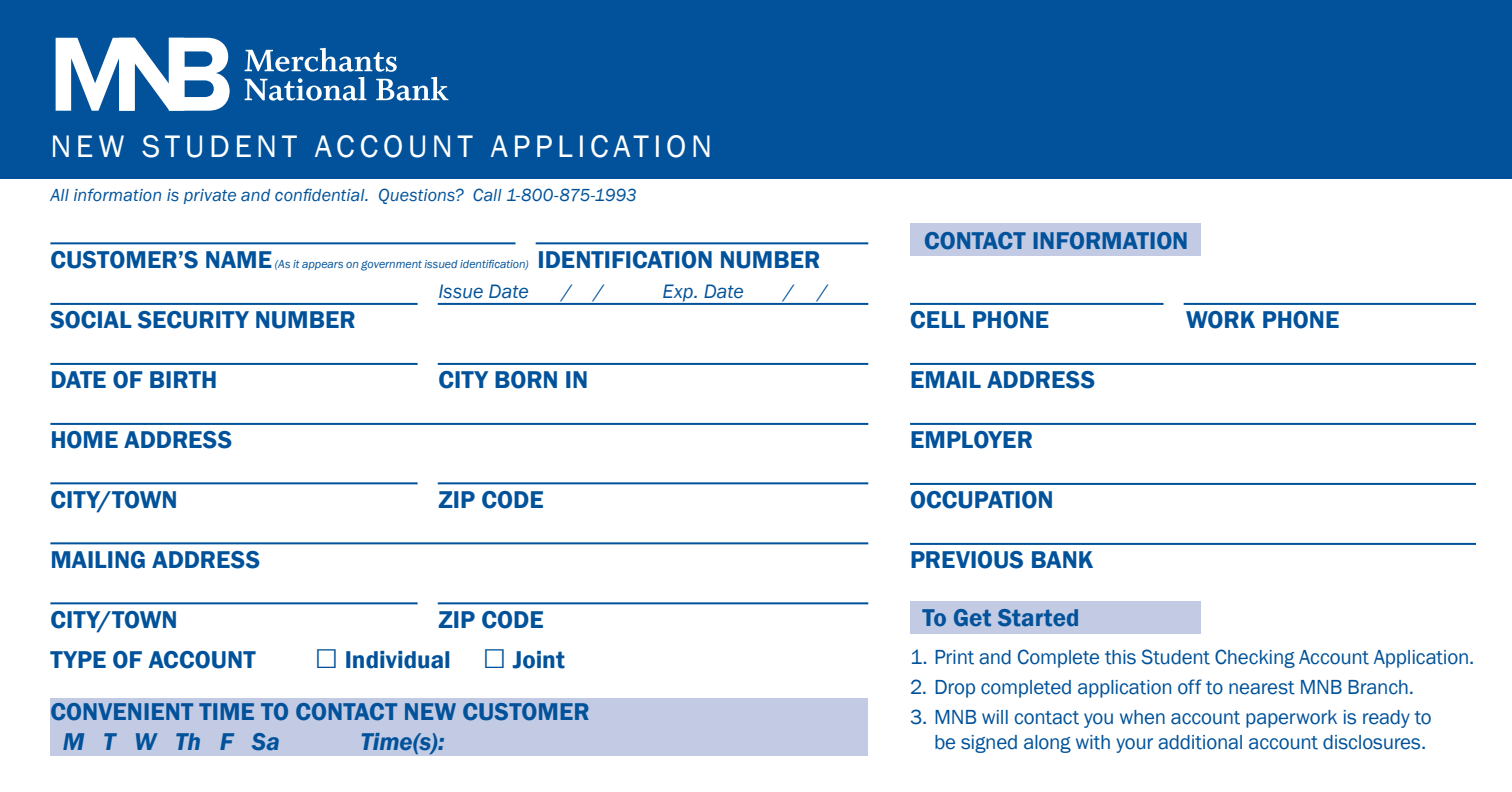
<style>
.page{position:relative;width:1512px;height:792px;background:#fff}
.page>*{position:absolute;margin:0;border:0;box-sizing:border-box;transform-origin:0 0}
.t1{font:32px "Franklin Gothic";letter-spacing:.145em;color:#fff}
.t2{font:600 25px "Franklin Gothic";color:#01529a}
.t3{font:italic 600 25px "Franklin Gothic";letter-spacing:.005em;color:#01529a}
.t4{font:21px "Franklin Gothic";letter-spacing:-.01em;color:#01529a}
.t5{font:italic 20px "Franklin Gothic";letter-spacing:.005em;color:#01529a}
.t6{font:italic 18px "Franklin Gothic";letter-spacing:.005em;color:#01529a}
.t7{font:italic 12px "Franklin Gothic";color:#01529a}
.s1{font-weight:600;font-style:normal;font-size:25px}
.s2{font-size:40px}
</style>
<div class="page">
<div style="left:0;top:0;width:1512px;height:179px;background:#01529a"></div>
<hr style="left:50px;top:242px;width:466px;height:2px;background:#01529a">
<hr style="left:536px;top:242px;width:332px;height:2px;background:#01529a">
<hr style="left:50px;top:303px;width:368px;height:2px;background:#01529a">
<hr style="left:438px;top:303px;width:430px;height:2px;background:#01529a">
<hr style="left:50px;top:363px;width:368px;height:2px;background:#01529a">
<hr style="left:438px;top:363px;width:430px;height:2px;background:#01529a">
<hr style="left:50px;top:423px;width:818px;height:2px;background:#01529a">
<hr style="left:50px;top:482px;width:368px;height:2px;background:#01529a">
<hr style="left:438px;top:482px;width:430px;height:2px;background:#01529a">
<hr style="left:50px;top:542px;width:818px;height:2px;background:#01529a">
<hr style="left:50px;top:602px;width:368px;height:2px;background:#01529a">
<hr style="left:438px;top:602px;width:430px;height:2px;background:#01529a">
<div style="left:50px;top:698px;width:818px;height:58px;background:#c3cbe4"></div>
<hr style="left:910px;top:303px;width:254px;height:2px;background:#01529a">
<hr style="left:1184px;top:303px;width:292px;height:2px;background:#01529a">
<hr style="left:910px;top:363px;width:566px;height:2px;background:#01529a">
<hr style="left:910px;top:423px;width:566px;height:2px;background:#01529a">
<hr style="left:910px;top:483px;width:566px;height:2px;background:#01529a">
<hr style="left:910px;top:543px;width:566px;height:2px;background:#01529a">
<div style="left:910px;top:223px;width:291px;height:32px;background:#c3cbe4"></div>
<div style="left:910px;top:601px;width:291px;height:32px;background:#c3cbe4"></div>
<svg style="left:56px;top:38px;width:174px;height:73px"></svg>
<svg style="left:245px;top:48px;width:203px;height:53px"></svg>
<p class="t1" style="left:50px;top:127px;width:663px">NEW STUDENT ACCOUNT APPLICATION</p>
<p class="t6" style="left:50px;top:184px;width:588px">All information is private and confidential. Questions? Call 1-800-875-1993</p>
<p class="t7" style="left:50px;top:256px;width:772px"><span class="s1">CUSTOMER’S NAME</span> (As it appears on government issued identification) <span class="s1">IDENTIFICATION NUMBER</span></p>
<p class="t5" style="left:438px;top:278px;width:92px">Issue Date</p>
<p class="t5" style="left:562px;top:278px;width:43px">/ /</p>
<p class="t5" style="left:662px;top:278px;width:83px">Exp. Date</p>
<p class="t5" style="left:784px;top:278px;width:45px">/ /</p>
<p class="t2" style="left:50px;top:304px;width:307px">SOCIAL SECURITY NUMBER</p>
<p class="t2" style="left:50px;top:364px;width:169px">DATE OF BIRTH</p>
<p class="t2" style="left:438px;top:364px;width:151px">CITY BORN IN</p>
<p class="t2" style="left:50px;top:424px;width:184px">HOME ADDRESS</p>
<p class="t2" style="left:50px;top:484px;width:129px">CITY/TOWN</p>
<p class="t2" style="left:438px;top:484px;width:107px">ZIP CODE</p>
<p class="t2" style="left:50px;top:544px;width:211px">MAILING ADDRESS</p>
<p class="t2" style="left:50px;top:604px;width:129px">CITY/TOWN</p>
<p class="t2" style="left:438px;top:604px;width:107px">ZIP CODE</p>
<p class="t2" style="left:50px;top:644px;width:207px">TYPE OF ACCOUNT</p>
<p class="t2" style="left:314px;top:644px;width:252px"><span class="s2">□</span> Individual <span class="s2">□</span> Joint</p>
<p class="t2" style="left:50px;top:696px;width:541px">CONVENIENT TIME TO CONTACT NEW CUSTOMER</p>
<p class="t3" style="left:63px;top:725px;width:218px">M T W Th F Sa</p>
<p class="t3" style="left:360px;top:725px;width:86px">Time(s):</p>
<p class="t2" style="left:924px;top:226px;width:266px">CONTACT INFORMATION</p>
<p class="t2" style="left:910px;top:304px;width:141px">CELL PHONE</p>
<p class="t2" style="left:1186px;top:304px;width:155px">WORK PHONE</p>
<p class="t2" style="left:910px;top:364px;width:187px">EMAIL ADDRESS</p>
<p class="t2" style="left:910px;top:424px;width:125px">EMPLOYER</p>
<p class="t2" style="left:910px;top:484px;width:145px">OCCUPATION</p>
<p class="t2" style="left:910px;top:544px;width:185px">PREVIOUS BANK</p>
<p class="t2" style="left:923px;top:602px;width:159px">To Get Started</p>
<p class="t4" style="left:910px;top:644px;width:566px">1. Print and Complete this Student Checking Account Application.</p>
<p class="t4" style="left:910px;top:674px;width:506px">2. Drop completed application off to nearest MNB Branch.</p>
<p class="t4" style="left:910px;top:704px;width:523px">3. MNB will contact you when account paperwork is ready to</p>
<p class="t4" style="left:934px;top:729px;width:494px">be signed along with your additional account disclosures.</p>
</div>
